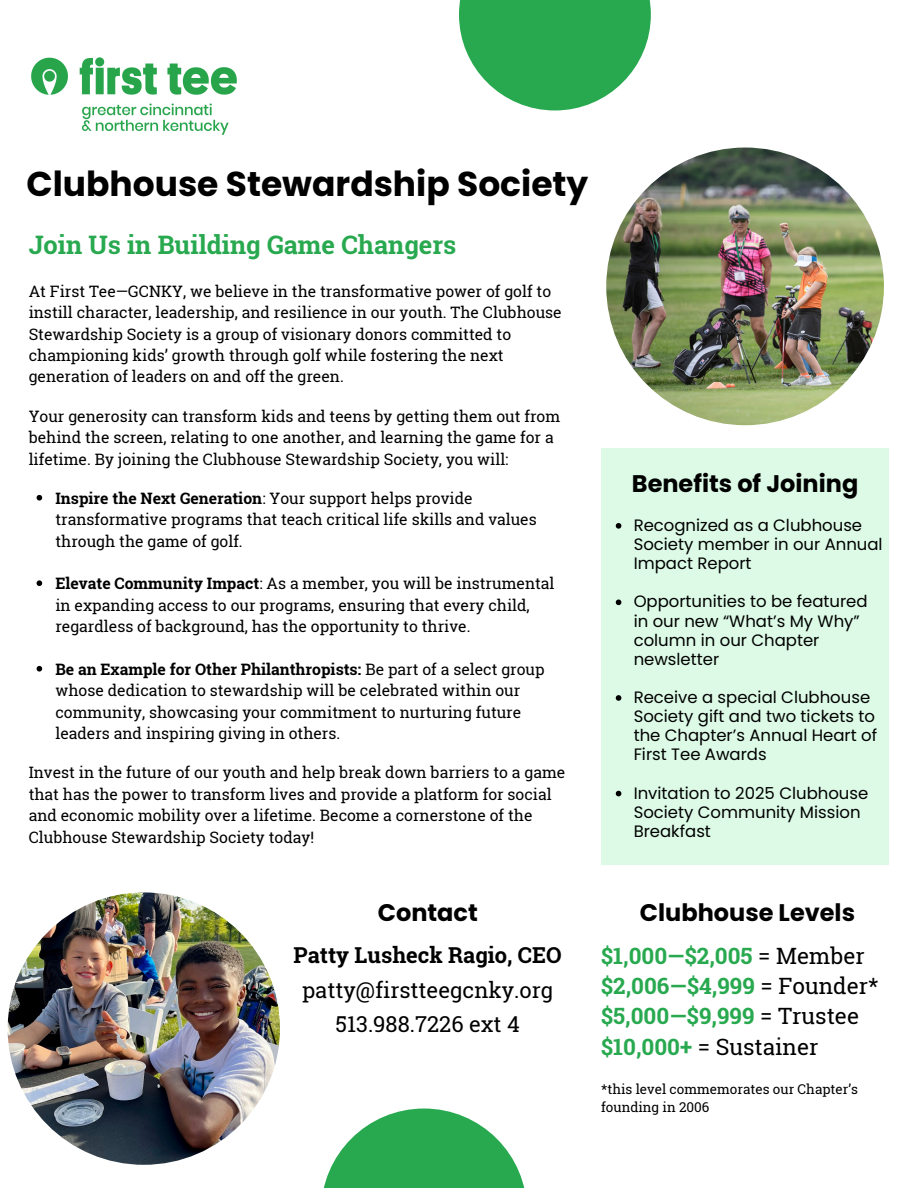
<style>
.page{position:relative;width:918px;height:1188px;background:#fff}
.page>*{position:absolute;margin:0;border:0;box-sizing:border-box;transform-origin:0 0}
.t1{font:700 34.5px "Poppins";color:#000}
.t2{font:700 25.5px "Roboto Slab";color:#28a94f}
.t3{font:700 24px "Poppins";color:#000}
.t4{font:700 22.5px "Roboto Slab";color:#28a94f}
.t5{font:22.5px "Roboto Slab";color:#000}
.t6{font:21.9px/34.8px "Roboto Slab";color:#000;text-align:center}
.t7{font:16.5px/19.2px "Poppins";color:#000}
.t8{font:15.75px/21.3px "Roboto Slab";color:#000}
.t9{font:13.5px/18px "Roboto Slab";color:#000}
.s1{font-weight:700}
.s2{font-weight:400;color:#000}
.s3{font-weight:700;color:#28a94f}
</style>
<div class="page">
<img style="left:606px;top:148px;width:278px;height:277px;border-radius:50%">
<svg style="left:324px;top:1109px;width:201px;height:79px;fill:#28a94f"></svg>
<svg style="left:459px;top:0;width:192px;height:110px;fill:#28a94f"></svg>
<img style="left:8px;top:892px;width:272px;height:273px;border-radius:50%">
<img style="left:31px;top:57px;width:206px;height:78px">
<svg style="left:37px;top:495px;width:5px;height:6px"></svg>
<svg style="left:37px;top:580px;width:5px;height:6px"></svg>
<svg style="left:37px;top:666px;width:5px;height:6px"></svg>
<div style="left:601px;top:449px;width:288px;height:416px;background:#dcfae6"></div>
<svg style="left:616px;top:523px;width:5px;height:6px"></svg>
<svg style="left:616px;top:600px;width:5px;height:5px"></svg>
<svg style="left:616px;top:695px;width:5px;height:6px"></svg>
<svg style="left:616px;top:791px;width:5px;height:5px"></svg>
<p class="t1" style="left:26px;top:159px;width:563px">Clubhouse Stewardship Society</p>
<h2 class="t2" style="left:29px;top:227px;width:429px">Join Us in Building Game Changers</h2>
<h4 class="t8" style="left:29px;top:280px;width:535px">At First Tee—GCNKY, we believe in the transformative power of golf to instill character, leadership, and resilience in our youth. The Clubhouse Stewardship Society is a group of visionary donors committed to championing kids’ growth through golf while fostering the next generation of leaders on and off the green.</h4>
<h4 class="t8" style="left:29px;top:405px;width:533px">Your generosity can transform kids and teens by getting them out from behind the screen, relating to one another, and learning the game for a lifetime. By joining the Clubhouse Stewardship Society, you will:</h4>
<p class="t8" style="left:55px;top:487px;width:483px"><span class="s1">Inspire the Next Generation</span>: Your support helps provide transformative programs that teach critical life skills and values through the game of golf.</p>
<p class="t8" style="left:55px;top:573px;width:501px"><span class="s1">Elevate Community Impact</span>: As a member, you will be instrumental in expanding access to our programs, ensuring that every child, regardless of background, has the opportunity to thrive.</p>
<p class="t8" style="left:55px;top:658px;width:491px"><span class="s1">Be an Example for Other Philanthropists:</span> Be part of a select group whose dedication to stewardship will be celebrated within our community, showcasing your commitment to nurturing future leaders and inspiring giving in others.</p>
<h4 class="t8" style="left:29px;top:762px;width:538px">Invest in the future of our youth and help break down barriers to a game that has the power to transform lives and provide a platform for social and economic mobility over a lifetime. Become a cornerstone of the Clubhouse Stewardship Society today!</h4>
<p class="t3" style="left:632px;top:466px;width:228px">Benefits of Joining</p>
<h3 class="t7" style="left:634px;top:516px;width:250px">Recognized as a Clubhouse<br>Society member in our Annual<br>Impact Report</h3>
<p class="t7" style="left:634px;top:592px;width:236px">Opportunities to be featured in our new “What’s My Why” column in our Chapter newsletter</p>
<h3 class="t7" style="left:634px;top:688px;width:245px">Receive a special Clubhouse<br>Society gift and two tickets to the Chapter’s Annual Heart of<br>First Tee Awards</h3>
<p class="t7" style="left:634px;top:783px;width:236px">Invitation to 2025 Clubhouse<br>Society Community Mission<br>Breakfast</p>
<h3 class="t3" style="left:378px;top:896px;width:102px">Contact</h3>
<h2 class="t6" style="left:294px;top:937px;width:270px"><span class="s1">Patty Lusheck Ragio, CEO </span>patty@firstteegcnky.org<br>513.988.7226 ext 4</h2>
<p class="t3" style="left:640px;top:896px;width:217px">Clubhouse Levels</p>
<p class="t4" style="left:601px;top:940px;width:265px">$1,000—$2,005 <span class="s2">= Member</span></p>
<p class="t4" style="left:601px;top:970px;width:279px">$2,006—$4,999 <span class="s2">= Founder*</span></p>
<p class="t4" style="left:601px;top:1001px;width:259px">$5,000—$9,999 <span class="s2">= Trustee</span></p>
<p class="t5" style="left:601px;top:1031px;width:219px"><span class="s3">$10,000+</span> = Sustainer</p>
<h2 class="t9" style="left:601px;top:1080px;width:258px">*this level commemorates our Chapter’s founding in 2006</h2>
</div>
